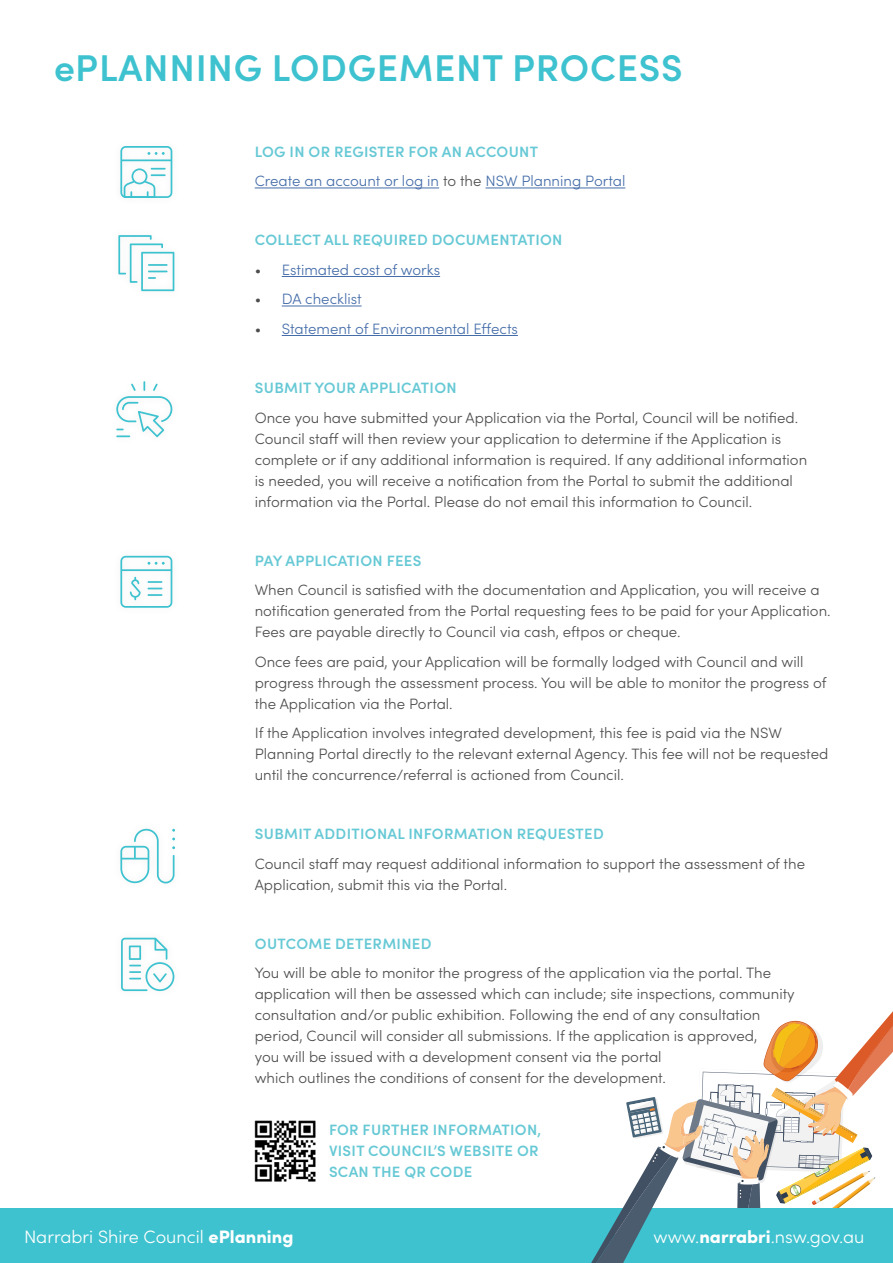
<style>
.page{position:relative;width:893px;height:1263px;background:#fff}
.page>*{position:absolute;margin:0;border:0;box-sizing:border-box;transform-origin:0 0}
.t1{font:600 37.35px "Sofia Pro";letter-spacing:.02em;color:#3ec2cf}
.t2{font:300 18px "Sofia Pro";color:#fff}
.t3{font:300 15px/21px "Sofia Pro";color:#4d4d4f}
.t4{font:600 15px/21px "Sofia Pro";letter-spacing:.02em;color:#66c9d5}
.t5{font:300 15px/29.5px "Sofia Pro";color:#456da9}
.s1{font-weight:600;color:#66c9d5}
.s2{color:#4d4d4f}
.s3{font-weight:900}
</style>
<div class="page">
<hr style="left:255px;top:188px;width:184px;height:1px;background:#456da9">
<hr style="left:485px;top:188px;width:140px;height:1px;background:#456da9">
<hr style="left:282px;top:276px;width:158px;height:1px;background:#456da9">
<hr style="left:282px;top:306px;width:80px;height:1px;background:#456da9">
<hr style="left:282px;top:335px;width:236px;height:1px;background:#456da9">
<svg style="left:120px;top:146px;width:52px;height:52px"></svg>
<svg style="left:118px;top:235px;width:56px;height:56px"></svg>
<svg style="left:121px;top:938px;width:53px;height:53px"></svg>
<svg style="left:116px;top:381px;width:56px;height:56px"></svg>
<svg style="left:120px;top:556px;width:52px;height:52px"></svg>
<svg style="left:120px;top:829px;width:55px;height:54px"></svg>
<div style="left:0;top:1209px;width:893px;height:54px;background:#3ec2cf"></div>
<svg style="left:582px;top:1011px;width:311px;height:252px"></svg>
<div style="left:721px;top:1209px;width:172px;height:54px;background:#3ec2cf"></div>
<img style="left:255px;top:1120px;width:61px;height:62px">
<h1 class="t1" style="left:54px;top:39px;width:630px">ePLANNING LODGEMENT PROCESS</h1>
<p class="t5" style="left:255px;top:136px;width:372px"><span class="s1">LOG IN OR REGISTER FOR AN ACCOUNT<br></span>Create an account or log in <span class="s2">to the</span> NSW Planning Portal</p>
<p class="t4" style="left:255px;top:229px;width:309px">COLLECT ALL REQUIRED DOCUMENTATION</p>
<p class="t5" style="left:255px;top:254px;width:187px"><span class="s2">•</span> Estimated cost of works</p>
<p class="t5" style="left:255px;top:284px;width:108px"><span class="s2">•</span> DA checklist</p>
<p class="t5" style="left:255px;top:313px;width:265px"><span class="s2">•</span> Statement of Environmental Effects</p>
<p class="t4" style="left:255px;top:376px;width:203px">SUBMIT YOUR APPLICATION</p>
<p class="t3" style="left:255px;top:406px;width:554px">Once you have submitted your Application via the Portal, Council will be notified.<br>Council staff will then review your application to determine if the Application is complete or if any additional information is required. If any additional information is needed, you will receive a notification from the Portal to submit the additional information via the Portal. Please do not email this information to Council.</p>
<p class="t4" style="left:255px;top:549px;width:168px">PAY APPLICATION FEES</p>
<p class="t3" style="left:255px;top:578px;width:577px">When Council is satisfied with the documentation and Application, you will receive a notification generated from the Portal requesting fees to be paid for your Application.<br>Fees are payable directly to Council via cash, eftpos or cheque.</p>
<p class="t3" style="left:255px;top:650px;width:573px">Once fees are paid, your Application will be formally lodged with Council and will progress through the assessment process. You will be able to monitor the progress of the Application via the Portal.</p>
<p class="t3" style="left:255px;top:721px;width:575px">If the Application involves integrated development, this fee is paid via the NSW<br>Planning Portal directly to the relevant external Agency. This fee will not be requested until the concurrence/referral is actioned from Council.</p>
<p class="t4" style="left:255px;top:822px;width:350px">SUBMIT ADDITIONAL INFORMATION REQUESTED</p>
<p class="t3" style="left:255px;top:852px;width:552px">Council staff may request additional information to support the assessment of the<br>Application, submit this via the Portal.</p>
<p class="t4" style="left:255px;top:932px;width:178px">OUTCOME DETERMINED</p>
<p class="t3" style="left:255px;top:961px;width:541px">You will be able to monitor the progress of the application via the portal. The application will then be assessed which can include; site inspections, community consultation and/or public exhibition. Following the end of any consultation period, Council will consider all submissions. If the application is approved,<br>you will be issued with a development consent via the portal<br>which outlines the conditions of consent for the development.</p>
<p class="t4" style="left:329px;top:1118px;width:214px">FOR FURTHER INFORMATION,<br>VISIT COUNCIL’S WEBSITE OR<br>SCAN THE QR CODE</p>
<p class="t2" style="left:24px;top:1223px;width:271px">Narrabri Shire Council <span class="s3">ePlanning</span></p>
<p class="t2" style="left:653px;top:1223px;width:212px">www.<span class="s3">narrabri</span>.nsw.gov.au</p>
</div>
